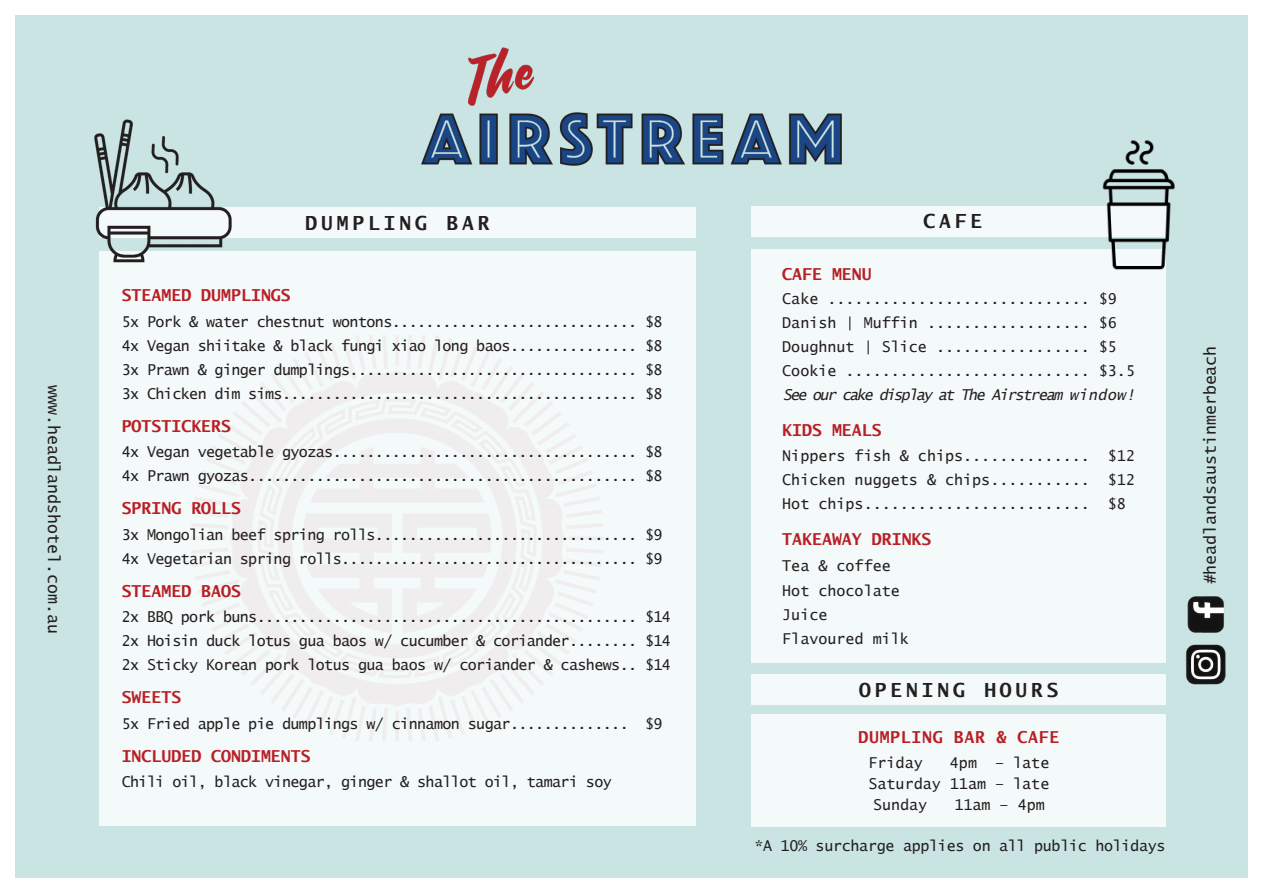
<style>
.page{position:relative;width:1263px;height:893px;background:#fff}
.page>*{position:absolute;margin:0;border:0;box-sizing:border-box;transform-origin:0 0}
.t1{font:700 19.5px "Lucida Sans Typewriter";letter-spacing:.2em;color:#231f20}
.t2{font:700 16.5px "Lucida Sans Typewriter";color:#b81f25}
.t3{font:16.5px "Lucida Sans Typewriter";color:#231f20}
.t4{font:700 16.5px "Lucida Sans Typewriter";color:#b81f26}
.t5{font:700 16.5px "Lucida Sans Typewriter";letter-spacing:.04em;color:#b81f25}
.t6{font:700 16.5px "Lucida Sans Typewriter";color:#b82226}
.t7{font:15px/24px "Lucida Sans Typewriter";letter-spacing:-.04em;color:#231f20;text-align:justify}
.t8{font:15px/24px "Lucida Sans Typewriter";color:#231f20}
.t9{font:15px "Lucida Sans Typewriter";letter-spacing:-.02em;color:#231f20}
.t10{font:italic 15px "Lucida Sans Typewriter";letter-spacing:-.085em;color:#231f20}
</style>
<div class="page">
<div style="left:8px;top:8px;width:1247px;height:877px;background:#c9e4e3"></div>
<div style="left:0;top:0;width:1263px;height:893px;border:15px solid #fff"></div>
<img style="left:421px;top:47px;width:421px;height:119px">
<div style="left:99px;top:207px;width:597px;height:31px;background:#f4f9f9"></div>
<div style="left:99px;top:251px;width:597px;height:574px;background:#f4f9f9"></div>
<img style="left:94px;top:119px;width:138px;height:144px">
<div style="left:751px;top:249px;width:415px;height:413px;background:#f4f9f9"></div>
<div style="left:751px;top:206px;width:415px;height:31px;background:#f4f9f9"></div>
<div style="left:751px;top:715px;width:415px;height:112px;background:#f4f9f9"></div>
<div style="left:751px;top:674px;width:415px;height:31px;background:#f4f9f9"></div>
<img style="left:1102px;top:140px;width:73px;height:130px">
<img style="left:1187px;top:596px;width:37px;height:37px">
<img style="left:1186px;top:644px;width:40px;height:41px">
<p class="t3" style="left:63px;top:385px;width:250px;rotate:90deg">www.headlandshotel.com.au</p>
<h1 class="t1" style="left:305px;top:212px;width:185px">DUMPLING BAR</h1>
<p class="t2" style="left:122px;top:286px;width:171px">STEAMED DUMPLINGS</p>
<p class="t7" style="left:122px;top:309px;width:542px">5x Pork &amp; water chestnut wontons............................. $8<br>4x Vegan shiitake &amp; black fungi xiao long baos............... $8<br>3x Prawn &amp; ginger dumplings.................................. $8<br>3x Chicken dim sims.......................................... $8</p>
<p class="t2" style="left:122px;top:417px;width:111px">POTSTICKERS</p>
<p class="t7" style="left:122px;top:440px;width:542px">4x Vegan vegetable gyozas.................................... $8<br>4x Prawn gyozas.............................................. $8</p>
<p class="t2" style="left:122px;top:499px;width:121px">SPRING ROLLS</p>
<p class="t7" style="left:122px;top:522px;width:542px">3x Mongolian beef spring rolls............................... $9<br>4x Vegetarian spring rolls................................... $9</p>
<p class="t2" style="left:122px;top:582px;width:121px">STEAMED BAOS</p>
<p class="t7" style="left:122px;top:605px;width:551px">2x BBQ pork buns............................................. $14<br>2x Hoisin duck lotus gua baos w/ cucumber &amp; coriander........ $14<br>2x Sticky Korean pork lotus gua baos w/ coriander &amp; cashews.. $14</p>
<p class="t6" style="left:122px;top:688px;width:61px">SWEETS</p>
<p class="t7" style="left:122px;top:711px;width:542px">5x Fried apple pie dumplings w/ cinnamon sugar.............. $9</p>
<p class="t4" style="left:122px;top:747px;width:191px">INCLUDED CONDIMENTS</p>
<p class="t7" style="left:122px;top:770px;width:492px">Chili oil, black vinegar, ginger &amp; shallot oil, tamari soy</p>
<h1 class="t1" style="left:923px;top:210px;width:60px">CAFE</h1>
<p class="t2" style="left:782px;top:265px;width:91px">CAFE MENU</p>
<p class="t8" style="left:782px;top:287px;width:354px">Cake ............................. $9<br>Danish | Muffin .................. $6<br>Doughnut | Slice ................. $5<br>Cookie ........................... $3.5</p>
<p class="t10" style="left:783px;top:386px;width:354px">See our cake display at The Airstream window!</p>
<p class="t2" style="left:782px;top:421px;width:101px">KIDS MEALS</p>
<p class="t7" style="left:782px;top:444px;width:354px">Nippers fish &amp; chips.............. $12<br>Chicken nuggets &amp; chips........... $12<br>Hot chips......................... $8</p>
<p class="t2" style="left:782px;top:530px;width:151px">TAKEAWAY DRINKS</p>
<p class="t8" style="left:782px;top:553px;width:119px;line-height:25.5px">Tea &amp; coffee<br>Hot chocolate</p>
<p class="t8" style="left:782px;top:603px;width:128px">Juice<br>Flavoured milk</p>
<h1 class="t1" style="left:859px;top:679px;width:201px">OPENING HOURS</h1>
<p class="t5" style="left:858px;top:727px;width:202px">DUMPLING BAR &amp; CAFE</p>
<p class="t7" style="left:868px;top:751px;width:56px">Friday</p>
<p class="t7" style="left:950px;top:751px;width:101px">4pm – late</p>
<p class="t8" style="left:868px;top:772px;width:182px">Saturday 11am – late</p>
<p class="t7" style="left:873px;top:793px;width:56px">Sunday</p>
<p class="t7" style="left:954px;top:793px;width:92px">11am – 4pm</p>
<p class="t9" style="left:754px;top:837px;width:413px">*A 10% surcharge applies on all public holidays</p>
<p class="t3" style="left:1200px;top:584px;width:240px;rotate:-90deg">#headlandsaustinmerbeach</p>
</div>
